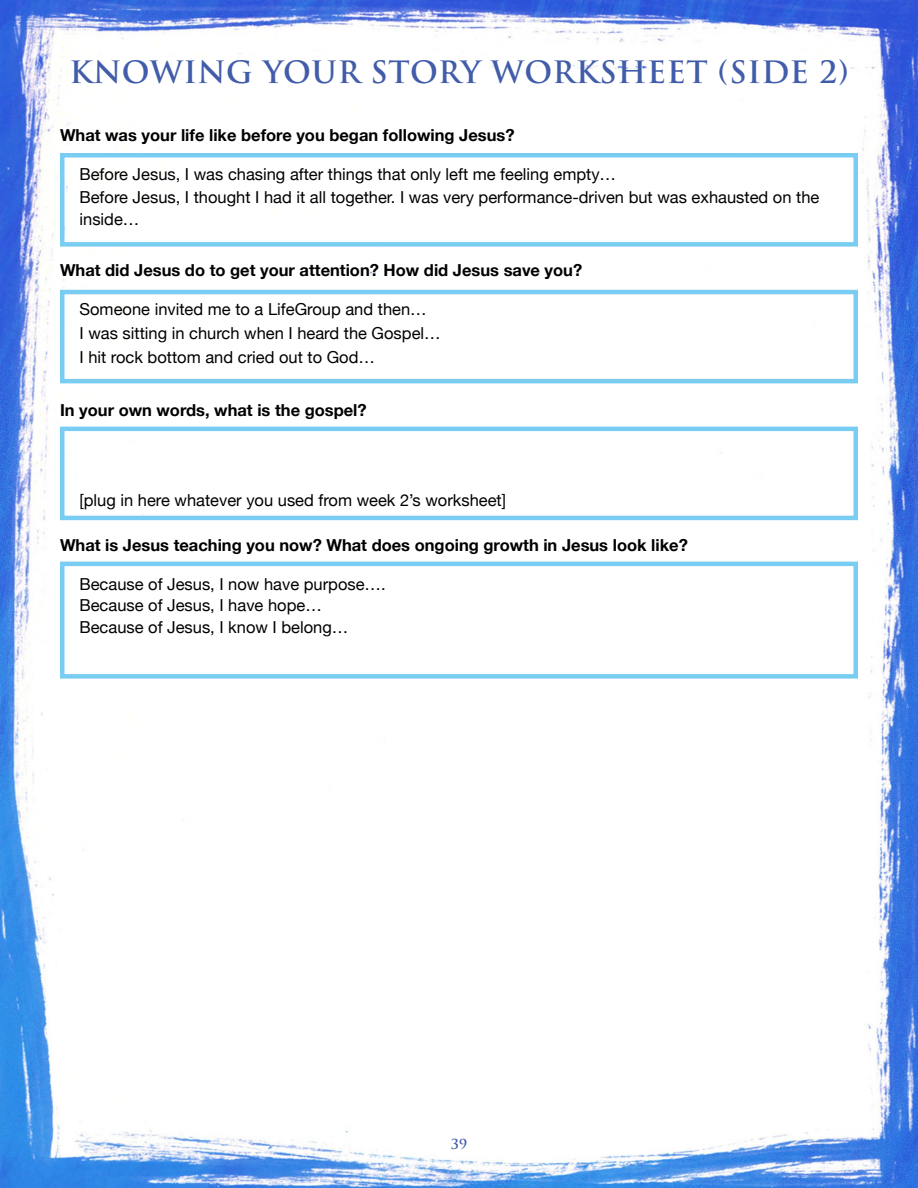
<style>
.page{position:relative;width:918px;height:1188px;background:#fff}
.page>*{position:absolute;margin:0;border:0;box-sizing:border-box;transform-origin:0 0}
.t1{font:700 30px "Trajan Pro";letter-spacing:.02em;color:#415ca9}
.t2{font:16.5px/22.5px "Helvetica Neue";color:#000}
.t3{font:700 16.5px "Helvetica Neue";color:#000}
.t4{font:700 13.5px "Trajan Pro";color:#415ca9}
</style>
<div class="page">
<img style="left:0;top:0;width:918px;height:1188px">
<svg style="left:58px;top:151px;width:802px;height:98px"></svg>
<svg style="left:58px;top:288px;width:802px;height:98px"></svg>
<svg style="left:58px;top:424px;width:802px;height:98px"></svg>
<svg style="left:58px;top:559px;width:802px;height:122px"></svg>
<h1 class="t1" style="left:70px;top:53px;width:781px">KNOWING YOUR STORY WORKSHEET (SIDE 2)</h1>
<p class="t3" style="left:60px;top:122px;width:456px">What was your life like before you began following Jesus?</p>
<p class="t2" style="left:80px;top:164px;width:741px">Before Jesus, I was chasing after things that only left me feeling empty…<br>Before Jesus, I thought I had it all together. I was very performance-driven but was exhausted on the inside…</p>
<p class="t3" style="left:60px;top:257px;width:524px">What did Jesus do to get your attention? How did Jesus save you?</p>
<p class="t2" style="left:80px;top:298px;width:363px;line-height:24px">Someone invited me to a LifeGroup and then…<br>I was sitting in church when I heard the Gospel…<br>I hit rock bottom and cried out to God…</p>
<p class="t3" style="left:60px;top:397px;width:308px">In your own words, what is the gospel?</p>
<p class="t2" style="left:80px;top:489px;width:428px">[plug in here whatever you used from week 2’s worksheet]</p>
<p class="t3" style="left:60px;top:532px;width:629px">What is Jesus teaching you now? What does ongoing growth in Jesus look like?</p>
<p class="t2" style="left:80px;top:574px;width:308px;line-height:21px">Because of Jesus, I now have purpose….<br>Because of Jesus, I have hope…</p>
<p class="t2" style="left:80px;top:617px;width:270px">Because of Jesus, I know I belong…</p>
<p class="t4" style="left:451px;top:1135px;width:18px">39<sub>39</sub></p>
</div>
